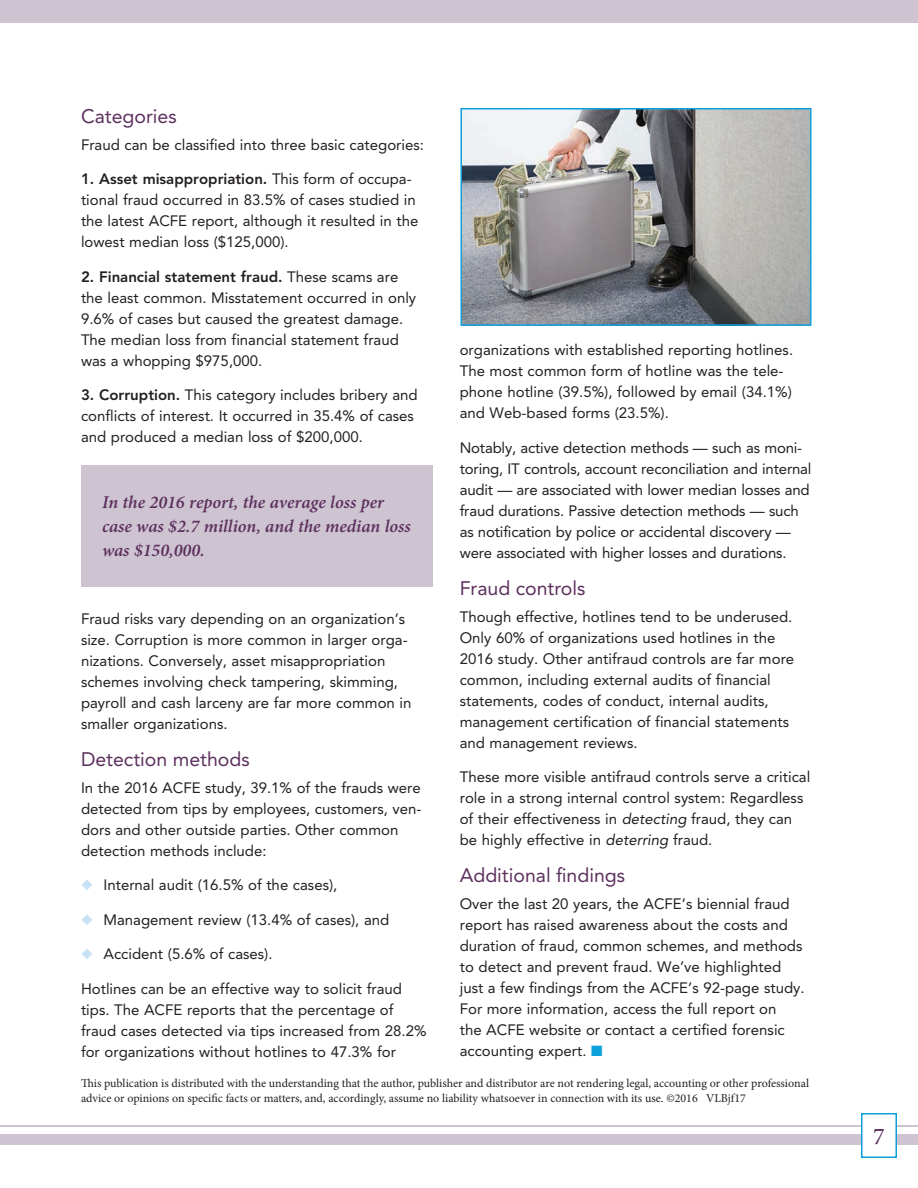
<style>
.page{position:relative;width:918px;height:1188px;background:#fff}
.page>*{position:absolute;margin:0;border:0;box-sizing:border-box;transform-origin:0 0}
.t1{font:500 24px "Minion Pro";color:#5c305e}
.t2{font:19.5px "Avenir LT Std";color:#5c305e}
.t3{font:italic 600 18px/24px "Minion Pro";color:#5c305e}
.t4{font:15px/21px "Avenir LT Std";color:#231f20}
.t5{font:12px/14.4px "Minion Pro";letter-spacing:-.005em;color:#231f20}
.s1{font-weight:800}
.s2{color:#c7e2f4}
.s3{font-style:italic}
.s4{color:#0ca0dc}
</style>
<div class="page">
<div style="left:0;top:1134px;width:918px;height:10px;background:#cec3d0"></div>
<div style="left:0;top:0;width:918px;height:22px;background:#cec3d0"></div>
<hr style="left:0;top:1125px;width:918px;height:1px;background:#cec3d0">
<div style="left:862px;top:1114px;width:34px;height:43px;background:#fff"></div>
<div style="left:861px;top:1113px;width:36px;height:45px;border:2px solid #0ca0dc"></div>
<img style="left:463px;top:111px;width:346px;height:212px">
<div style="left:460px;top:108px;width:352px;height:218px;border:2px solid #0ca0dc"></div>
<div style="left:81px;top:465px;width:352px;height:121px;background:#cec3d0"></div>
<h2 class="t2" style="left:81px;top:105px;width:97px">Categories</h2>
<p class="t4" style="left:81px;top:134px;width:345px">Fraud can be classified into three basic categories:</p>
<p class="t4" style="left:81px;top:169px;width:339px"><span class="s1">1. Asset misappropriation.</span> This form of occupa&shy;tional fraud occurred in 83.5% of cases studied in the latest ACFE report, although it resulted in the lowest median loss ($125,000).</p>
<p class="t4" style="left:81px;top:266px;width:337px"><span class="s1">2. Financial statement fraud.</span> These scams are the least common. Misstatement occurred in only 9.6% of cases but caused the greatest damage.<br>The median loss from financial statement fraud was a whopping $975,000.</p>
<p class="t4" style="left:81px;top:385px;width:338px"><span class="s1">3. Corruption.</span> This category includes bribery and conflicts of interest. It occurred in 35.4% of cases and produced a median loss of $200,000.</p>
<p class="t3" style="left:102px;top:490px;width:310px">In the 2016 report, the average loss per case was $2.7 million, and the median loss was $150,000.</p>
<p class="t4" style="left:81px;top:608px;width:332px">Fraud risks vary depending on an organization’s size. Corruption is more common in larger orga&shy;nizations. Conversely, asset misappropriation schemes involving check tampering, skimming, payroll and cash larceny are far more common in smaller organizations.</p>
<h2 class="t2" style="left:81px;top:748px;width:170px">Detection methods</h2>
<p class="t4" style="left:81px;top:777px;width:342px">In the 2016 ACFE study, 39.1% of the frauds were detected from tips by employees, customers, ven&shy;dors and other outside parties. Other common detection methods include:</p>
<p class="t4" style="left:81px;top:875px;width:258px"><span class="s2">◆</span> Internal audit (16.5% of the cases),</p>
<p class="t4" style="left:81px;top:909px;width:310px"><span class="s2">◆</span> Management review (13.4% of cases), and</p>
<p class="t4" style="left:81px;top:944px;width:193px"><span class="s2">◆</span> Accident (5.6% of cases).</p>
<p class="t4" style="left:81px;top:978px;width:347px">Hotlines can be an effective way to solicit fraud tips. The ACFE reports that the percentage of fraud cases detected via tips increased from 28.2% for organizations without hotlines to 47.3% for</p>
<p class="t4" style="left:460px;top:340px;width:335px">organizations with established reporting hotlines.<br>The most common form of hotline was the tele&shy;phone hotline (39.5%), followed by email (34.1%) and Web-based forms (23.5%).</p>
<p class="t4" style="left:460px;top:437px;width:353px">Notably, active detection methods — such as moni&shy;toring, IT controls, account reconciliation and internal audit — are associated with lower median losses and fraud durations. Passive detection methods — such as notification by police or accidental discovery — were associated with higher losses and durations.</p>
<h2 class="t2" style="left:460px;top:576px;width:127px">Fraud controls</h2>
<p class="t4" style="left:460px;top:606px;width:336px">Though effective, hotlines tend to be underused.<br>Only 60% of organizations used hotlines in the 2016 study. Other antifraud controls are far more common, including external audits of financial statements, codes of conduct, internal audits, management certification of financial statements and management reviews.</p>
<p class="t4" style="left:460px;top:766px;width:352px">These more visible antifraud controls serve a critical role in a strong internal control system: Regardless of their effectiveness in <span class="s3">detecting</span> fraud, they can be highly effective in <span class="s3">deterring</span> fraud.</p>
<h2 class="t2" style="left:460px;top:864px;width:167px">Additional findings</h2>
<p class="t4" style="left:460px;top:893px;width:346px">Over the last 20 years, the ACFE’s biennial fraud report has raised awareness about the costs and duration of fraud, common schemes, and methods to detect and prevent fraud. We’ve highlighted just a few findings from the ACFE’s 92-page study.<br>For more information, access the full report on<br>the ACFE website or contact a certified forensic accounting expert. <span class="s4">■</span></p>
<p class="t5" style="left:81px;top:1076px;width:730px">This publication is distributed with the understanding that the author, publisher and distributor are not rendering legal, accounting or other professional advice or opinions on specific facts or matters, and, accordingly, assume no liability whatsoever in connection with its use. ©2016 VLBjf17</p>
<h1 class="t1" style="left:873px;top:1120px;width:13px">7</h1>
</div>
